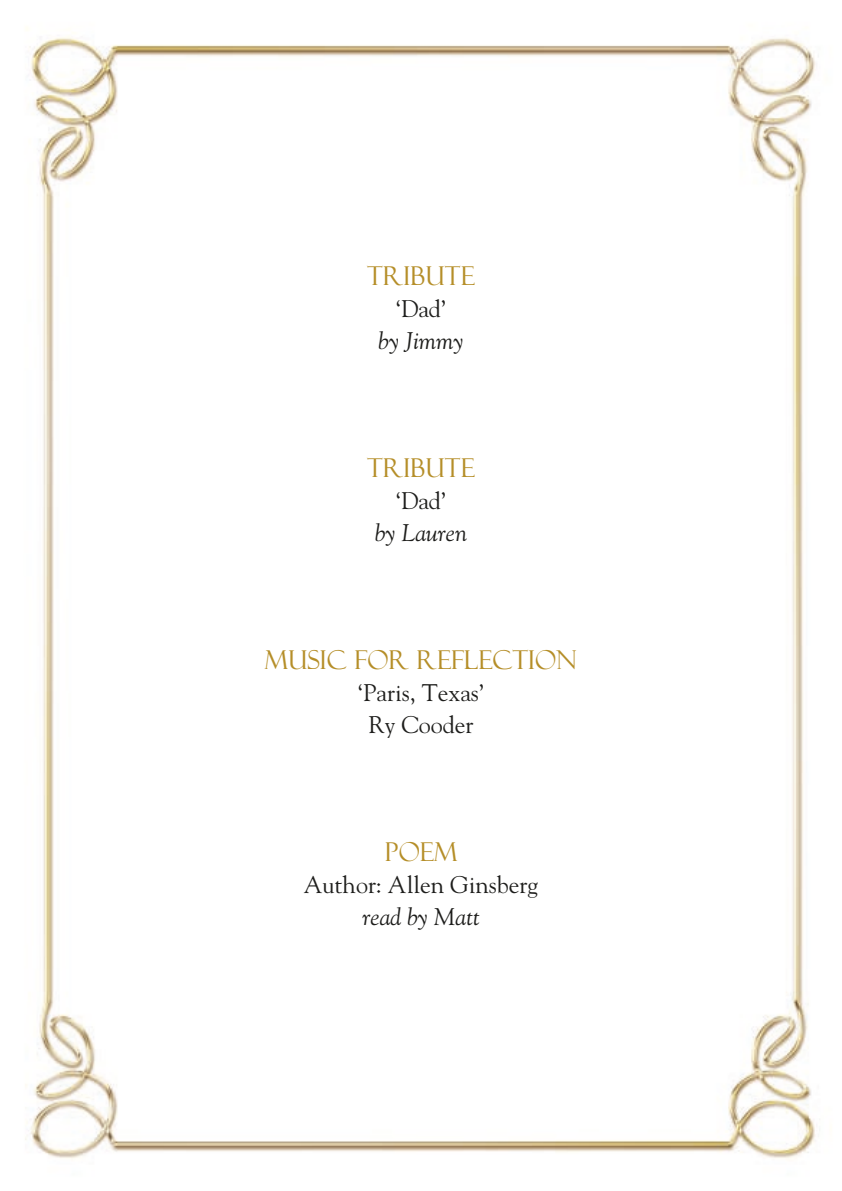
<style>
.page{position:relative;width:842px;height:1191px;background:#fff}
.page>*{position:absolute;margin:0;border:0;box-sizing:border-box;transform-origin:0 0}
.t1{font:26px "Felix Titling";color:#b58e28}
.t2{font:24px/32px "Goudy";color:#1d1d1b;text-align:center}
.t3{font:italic 24px "Goudy";color:#1d1d1b}
</style>
<div class="page">
<img style="left:25px;top:28px;width:791px;height:1131px">
<p class="t1" style="left:367px;top:260px;width:109px">TRIBUTE</p>
<p class="t2" style="left:396px;top:292px;width:52px">‘Dad’</p>
<p class="t3" style="left:378px;top:326px;width:87px">by Jimmy</p>
<p class="t1" style="left:367px;top:452px;width:109px">TRIBUTE</p>
<p class="t2" style="left:396px;top:484px;width:52px">‘Dad’</p>
<p class="t3" style="left:375px;top:518px;width:94px">by Lauren</p>
<p class="t1" style="left:265px;top:644px;width:313px">MUSIC FOR REFLECTION</p>
<p class="t2" style="left:358px;top:676px;width:128px">‘Paris, Texas’<br>Ry Cooder</p>
<p class="t1" style="left:385px;top:836px;width:74px">POEM</p>
<p class="t2" style="left:304px;top:868px;width:235px">Author: Allen Ginsberg</p>
<p class="t3" style="left:362px;top:902px;width:119px">read by Matt</p>
</div>
